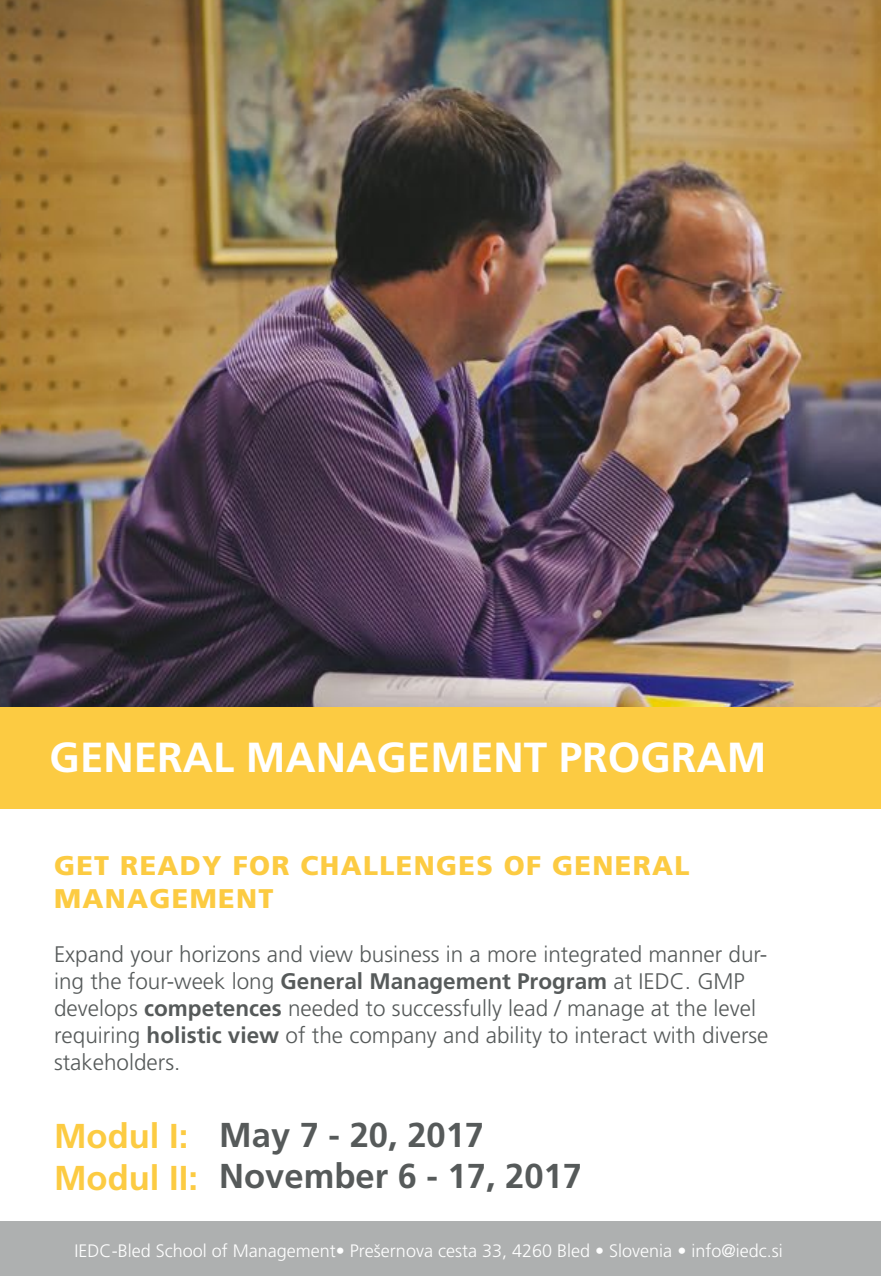
<style>
.page{position:relative;width:881px;height:1276px;background:#fff}
.page>*{position:absolute;margin:0;border:0;box-sizing:border-box;transform-origin:0 0}
.t1{font:700 42px "Frutiger LT Std";color:#fff}
.t2{font:700 34.5px/40.7px "Frutiger LT Std";color:#565a5a}
.t3{font:700 34.5px/42.3px "Frutiger LT Std";color:#fccb42}
.t4{font:900 27px/32.4px "Frutiger LT Std";letter-spacing:.05em;color:#fccb42}
.t5{font:300 22.5px/27px "Frutiger LT Std";color:#565a5a}
.t6{font:300 18px "Frutiger LT Std";color:#fff}
.s1{font-weight:700}
</style>
<div class="page">
<img style="left:0;top:0;width:880px;height:707px">
<div style="left:0;top:1222px;width:880px;height:54px;background:#aeb0b0"></div>
<div style="left:0;top:707px;width:880px;height:101px;background:#fccb42"></div>
<h1 class="t1" style="left:50px;top:732px;width:718px">GENERAL MANAGEMENT PROGRAM</h1>
<p class="t4" style="left:54px;top:849px;width:636px">GET READY FOR CHALLENGES OF GENERAL<br>MANAGEMENT</p>
<p class="t5" style="left:54px;top:941px;width:715px">Expand your horizons and view business in a more integrated manner dur&shy;ing the four-week long <span class="s1">General Management Program</span> at IEDC. GMP develops <span class="s1">competences</span> needed to successfully lead / manage at the level requiring <span class="s1">holistic view</span> of the company and ability to interact with diverse stakeholders.</p>
<h2 class="t3" style="left:54px;top:1115px;width:145px">Modul I:<br>Modul II:</h2>
<h2 class="t2" style="left:219px;top:1114px;width:364px">May 7 - 20, 2017<br>November 6 - 17, 2017</h2>
<p class="t6" style="left:75px;top:1240px;width:709px">IEDC-Bled School of Management• Prešernova cesta 33, 4260 Bled • Slovenia • info@iedc.si</p>
</div>
